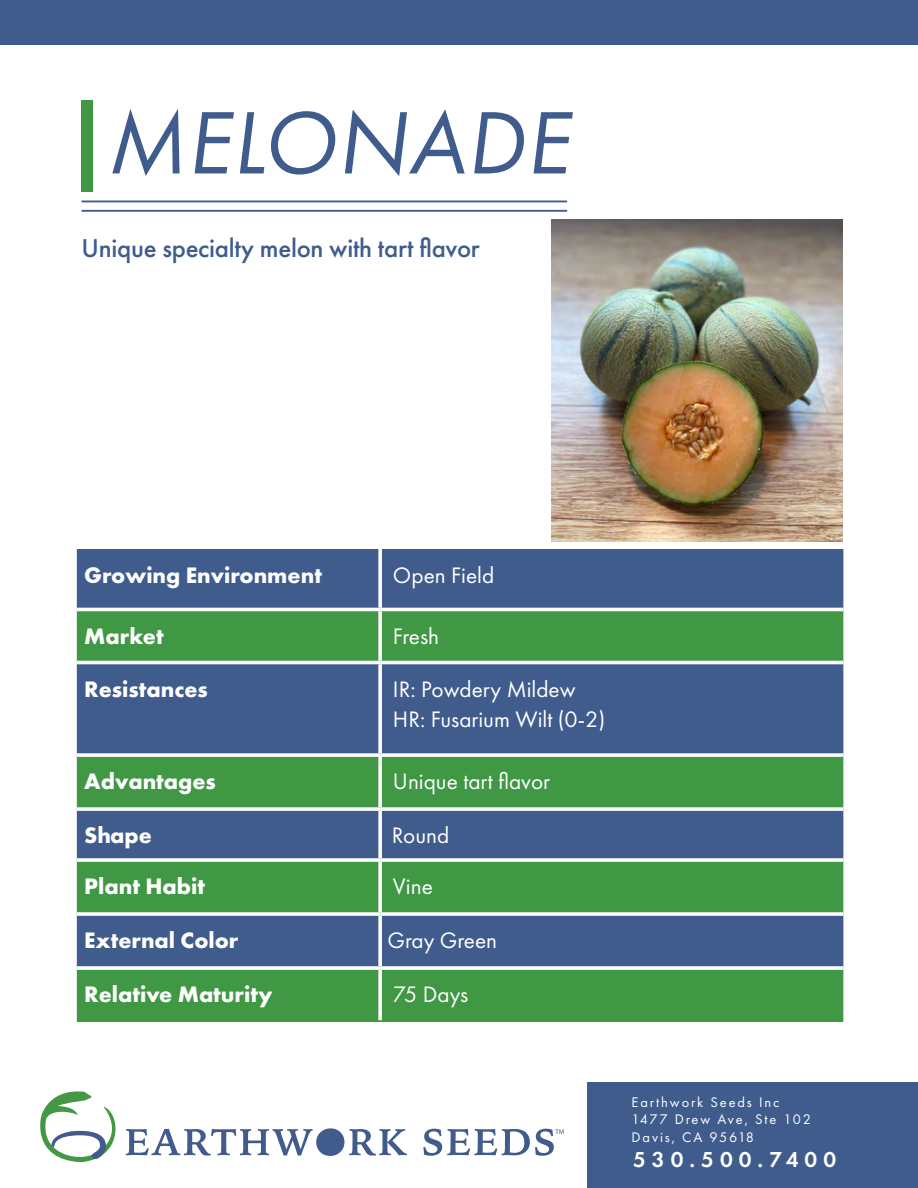
<style>
.page{position:relative;width:918px;height:1188px;background:#fff}
.page>*{position:absolute;margin:0;border:0;box-sizing:border-box;transform-origin:0 0}
.t1{font:italic 91.8px "Futura PT";letter-spacing:.01em;color:#3f5c8d}
.t2{font:500 26.7px "Futura PT";letter-spacing:-.01em;color:#3f5c8d}
.t3{font:23.25px "Futura PT";color:#fff}
.t4{font:700 23.25px "Futura PT";color:#fff}
.t5{font:600 22.5px "Futura PT";letter-spacing:.27em;color:#fff}
.t6{font:14.4px "Futura PT";letter-spacing:.13em;color:#fff}
.t7{font:6.75px "Myriad Pro";color:#415b8c}
</style>
<div class="page">
<div style="left:0;top:0;width:918px;height:44px;background:#3f5c8d"></div>
<div style="left:587px;top:1082px;width:331px;height:106px;background:#3f5c8d"></div>
<div style="left:82px;top:101px;width:11px;height:91px;background:#409845"></div>
<hr style="left:82px;top:201px;width:485px;height:1px;background:#3f5c8d">
<hr style="left:82px;top:210px;width:485px;height:2px;background:#3f5c8d">
<svg style="left:423px;top:1129px;width:131px;height:27px"></svg>
<svg style="left:40px;top:1091px;width:367px;height:72px"></svg>
<div style="left:77px;top:549px;width:766px;height:59px;background:#3f5c8d"></div>
<svg style="left:77px;top:611px;width:766px;height:411px;background:#3f7b67"></svg>
<svg style="left:77px;top:807px;width:303px;height:4px"></svg>
<svg style="left:380px;top:807px;width:463px;height:4px"></svg>
<svg style="left:77px;top:858px;width:303px;height:4px"></svg>
<svg style="left:380px;top:858px;width:463px;height:4px"></svg>
<svg style="left:77px;top:912px;width:303px;height:4px"></svg>
<svg style="left:380px;top:912px;width:463px;height:4px"></svg>
<svg style="left:77px;top:966px;width:303px;height:4px"></svg>
<svg style="left:380px;top:966px;width:463px;height:4px"></svg>
<svg style="left:77px;top:753px;width:303px;height:4px"></svg>
<svg style="left:380px;top:753px;width:463px;height:4px"></svg>
<hr style="left:77px;top:661px;width:303px;height:3px;background:#fff">
<hr style="left:380px;top:661px;width:463px;height:3px;background:#fff">
<svg style="left:378px;top:549px;width:4px;height:59px"></svg>
<svg style="left:378px;top:611px;width:4px;height:50px"></svg>
<svg style="left:378px;top:664px;width:4px;height:89px"></svg>
<svg style="left:378px;top:757px;width:4px;height:50px"></svg>
<svg style="left:378px;top:811px;width:4px;height:47px"></svg>
<svg style="left:378px;top:862px;width:4px;height:50px"></svg>
<svg style="left:378px;top:916px;width:4px;height:50px"></svg>
<svg style="left:378px;top:970px;width:4px;height:50px"></svg>
<img style="left:552px;top:220px;width:290px;height:321px">
<p class="t1" style="left:107px;top:88px;width:465px">MELONADE</p>
<p class="t2" style="left:82px;top:232px;width:400px">Unique specialty melon with tart flavor</p>
<p class="t4" style="left:84px;top:560px;width:239px">Growing Environment</p>
<p class="t3" style="left:393px;top:562px;width:103px">Open Field</p>
<p class="t4" style="left:84px;top:621px;width:81px">Market</p>
<p class="t3" style="left:393px;top:622px;width:48px">Fresh</p>
<p class="t4" style="left:84px;top:674px;width:125px">Resistances</p>
<p class="t3" style="left:393px;top:675px;width:184px">IR: Powdery Mildew</p>
<p class="t3" style="left:393px;top:705px;width:214px">HR: Fusarium Wilt (0-2)</p>
<p class="t4" style="left:84px;top:766px;width:133px">Advantages</p>
<p class="t3" style="left:393px;top:768px;width:159px">Unique tart flavor</p>
<p class="t4" style="left:84px;top:820px;width:69px">Shape</p>
<p class="t3" style="left:392px;top:822px;width:59px">Round</p>
<p class="t4" style="left:84px;top:871px;width:122px">Plant Habit</p>
<p class="t3" style="left:393px;top:873px;width:41px">Vine</p>
<p class="t4" style="left:84px;top:925px;width:156px">External Color</p>
<p class="t3" style="left:388px;top:927px;width:111px">Gray Green</p>
<p class="t4" style="left:84px;top:979px;width:190px">Relative Maturity</p>
<p class="t3" style="left:393px;top:981px;width:77px">75 Days</p>
<p class="t7" style="left:555px;top:1127px;width:10px">TM</p>
<p class="t6" style="left:632px;top:1094px;width:150px">Earthwork Seeds Inc</p>
<p class="t6" style="left:632px;top:1111px;width:181px">1477 Drew Ave, Ste 102</p>
<p class="t6" style="left:632px;top:1128px;width:124px">Davis, CA 95618</p>
<p class="t5" style="left:633px;top:1145px;width:205px">530.500.7400</p>
</div>
